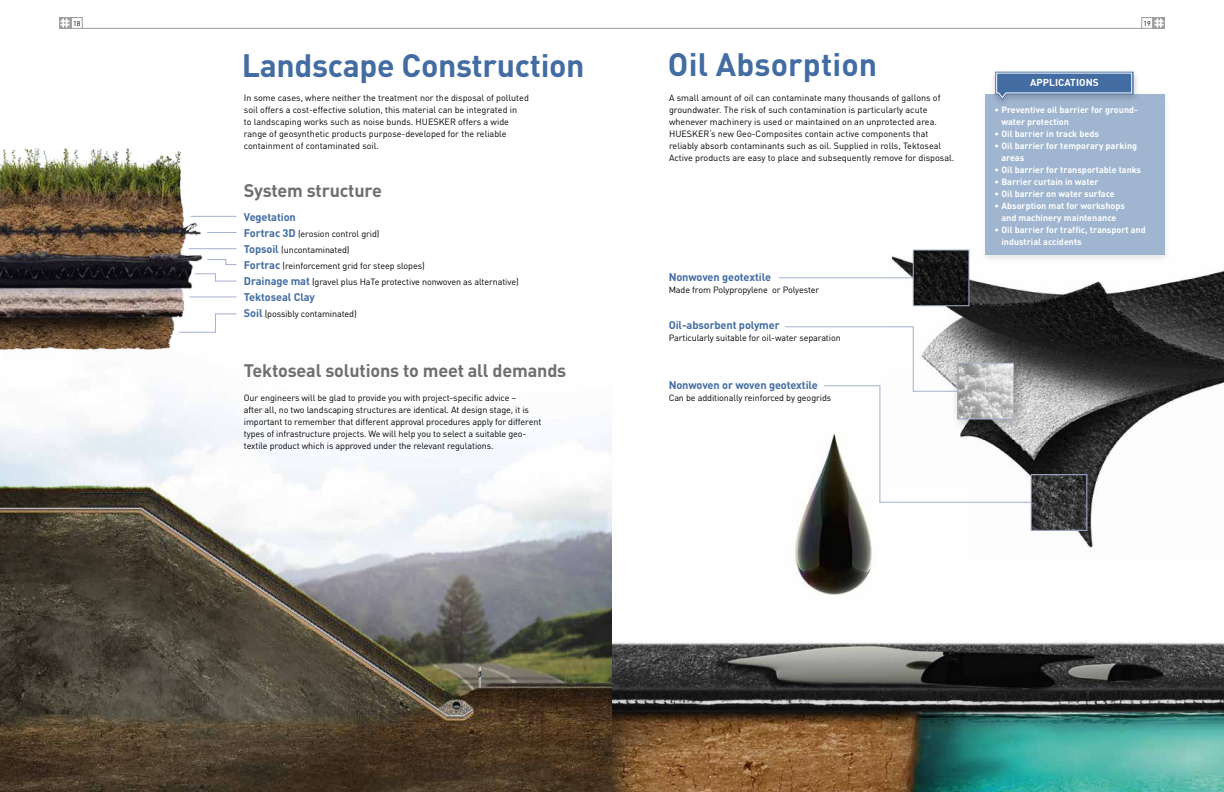
<style>
.page{position:relative;width:1224px;height:792px;background:#fff}
.page>*{position:absolute;margin:0;border:0;box-sizing:border-box;transform-origin:0 0}
.t1{font:700 32px "DINOT";letter-spacing:-.01em;color:#426ca2}
.t2{font:700 18px "DINOT";letter-spacing:-.01em;color:#706f6f}
.t3{font:700 11px "DINOT";letter-spacing:-.01em;color:#426ca2}
.t4{font:700 10px "DINOT";letter-spacing:.01em;color:#fff}
.t5{font:9px/12px "DINOT";letter-spacing:-.01em;color:#000}
.t6{font:700 9px/12px "DINOT";color:#fff}
.t7{font:7px "DINOT";color:#000}
.s1{font-weight:700;font-size:11px;color:#426ca2}
</style>
<div class="page">
<img style="left:612px;top:385px;width:612px;height:407px">
<img style="left:0;top:313px;width:612px;height:479px">
<svg style="left:59px;top:17px;width:12px;height:12px"></svg>
<svg style="left:60px;top:18px;width:9px;height:9px"></svg>
<div style="left:71px;top:17px;width:11px;height:12px;border:1px solid #9d9d9c"></div>
<hr style="left:82px;top:28px;width:530px;height:1px;background:#9d9d9c">
<svg style="left:1153px;top:17px;width:12px;height:12px"></svg>
<svg style="left:1155px;top:18px;width:9px;height:9px"></svg>
<div style="left:1142px;top:17px;width:11px;height:12px;border:1px solid #9d9d9c"></div>
<hr style="left:612px;top:28px;width:530px;height:1px;background:#9d9d9c">
<img style="left:0;top:148px;width:211px;height:213px">
<hr style="left:191px;top:216px;width:45px;height:1px;background:#a6b0d1">
<svg style="left:208px;top:232px;width:28px;height:1px"></svg>
<hr style="left:179px;top:332px;width:36px;height:1px;background:#a6b0d1">
<hr style="left:190px;top:297px;width:46px;height:1px;background:#a6b0d1">
<svg style="left:195px;top:274px;width:41px;height:8px"></svg>
<svg style="left:215px;top:314px;width:21px;height:18px"></svg>
<svg style="left:208px;top:259px;width:28px;height:6px"></svg>
<hr style="left:189px;top:248px;width:47px;height:1px;background:#a6b0d1">
<div style="left:980px;top:91px;width:192px;height:173px;background:#000;opacity:.2"></div>
<div style="left:986px;top:94px;width:179px;height:161px;background:#a0b5d0"></div>
<div style="left:990px;top:68px;width:150px;height:40px;background:#000;opacity:.2"></div>
<svg style="left:995px;top:72px;width:139px;height:28px;background:#6082ae"></svg>
<img style="left:885px;top:255px;width:339px;height:301px">
<hr style="left:913px;top:391px;width:78px;height:1px;background:#a6b0d1">
<hr style="left:779px;top:278px;width:187px;height:1px;background:#a6b0d1">
<hr style="left:880px;top:502px;width:198px;height:1px;background:#a6b0d1">
<hr style="left:913px;top:327px;width:1px;height:64px;background:#a6b0d1">
<hr style="left:880px;top:386px;width:1px;height:116px;background:#a6b0d1">
<hr style="left:785px;top:327px;width:128px;height:1px;background:#a6b0d1">
<hr style="left:824px;top:385px;width:56px;height:1px;background:#a6b0d1">
<img style="left:1033px;top:476px;width:52px;height:53px">
<div style="left:1031px;top:474px;width:56px;height:57px;border:1px solid #a6b0d1"></div>
<div style="left:951px;top:355px;width:75px;height:76px;background:#000;opacity:.3"></div>
<img style="left:960px;top:365px;width:52px;height:52px">
<div style="left:958px;top:363px;width:56px;height:56px;border:1px solid #a6b0d1"></div>
<img style="left:915px;top:252px;width:52px;height:52px">
<div style="left:913px;top:250px;width:56px;height:56px;border:1px solid #a6b0d1"></div>
<p class="t7" style="left:73px;top:19px;width:9px">18</p>
<p class="t7" style="left:1144px;top:19px;width:9px">19</p>
<h1 class="t1" style="left:242px;top:44px;width:344px">Landscape Construction</h1>
<p class="t5" style="left:244px;top:92px;width:287px">In some cases, where neither the treatment nor the disposal of polluted soil offers a cost-effective solution, this material can be integrated in<br>to landscaping works such as noise bunds. HUESKER offers a wide range of geosynthetic products purpose-developed for the reliable containment of contaminated soil.</p>
<h2 class="t2" style="left:244px;top:179px;width:140px">System structure</h2>
<p class="t3" style="left:244px;top:210px;width:53px">Vegetation</p>
<p class="t5" style="left:244px;top:226px;width:276px;line-height:16px"><span class="s1">Fortrac 3D</span> (erosion control grid)<br><span class="s1">Topsoil</span> (uncontaminated)<br><span class="s1">Fortrac</span> (reinforcement grid for steep slopes)<br><span class="s1">Drainage mat</span> (gravel plus HaTe protective nonwoven as alternative)</p>
<p class="t3" style="left:244px;top:290px;width:73px">Tektoseal Clay</p>
<p class="t5" style="left:244px;top:308px;width:114px"><span class="s1">Soil</span> (possibly contaminated)</p>
<h2 class="t2" style="left:244px;top:359px;width:324px">Tektoseal solutions to meet all demands</h2>
<p class="t5" style="left:244px;top:392px;width:299px">Our engineers will be glad to provide you with project-specific advice –<br>after all, no two landscaping structures are identical. At design stage, it is important to remember that different approval procedures apply for different types of infrastructure projects. We will help you to select a suitable geo&shy;textile product which is approved under the relevant regulations.</p>
<h1 class="t1" style="left:668px;top:44px;width:211px">Oil Absorption</h1>
<p class="t5" style="left:669px;top:92px;width:287px">A small amount of oil can contaminate many thousands of gallons of groundwater. The risk of such contamination is particularly acute whenever machinery is used or maintained on an unprotected area.<br>HUESKER‘s new Geo-Composites contain active components that reliably absorb contaminants such as oil. Supplied in rolls, Tektoseal Active products are easy to place and subsequently remove for disposal.</p>
<p class="t3" style="left:669px;top:270px;width:104px">Nonwoven geotextile</p>
<p class="t3" style="left:669px;top:318px;width:113px">Oil-absorbent polymer</p>
<p class="t5" style="left:669px;top:284px;width:152px">Made from Polypropylene or Polyester</p>
<p class="t5" style="left:669px;top:332px;width:174px">Particularly suitable for oil-water separation</p>
<p class="t3" style="left:669px;top:378px;width:151px">Nonwoven or woven geotextile</p>
<p class="t5" style="left:669px;top:392px;width:164px">Can be additionally reinforced by geogrids</p>
<p class="t4" style="left:1030px;top:76px;width:70px">APPLICATIONS</p>
<p class="t6" style="left:1001px;top:103px;width:138px;text-indent:-7px">• Preventive oil barrier for ground&shy;water protection</p>
<p class="t6" style="left:994px;top:127px;width:106px">• Oil barrier in track beds</p>
<p class="t6" style="left:1001px;top:139px;width:137px;text-indent:-7px">• Oil barrier for temporary parking areas</p>
<p class="t6" style="left:994px;top:163px;width:148px">• Oil barrier for transportable tanks</p>
<p class="t6" style="left:994px;top:175px;width:106px">• Barrier curtain in water</p>
<p class="t6" style="left:994px;top:187px;width:122px">• Oil barrier on water surface</p>
<p class="t6" style="left:994px;top:199px;width:132px;text-align:center">• Absorption mat for workshops and machinery maintenance</p>
<p class="t6" style="left:1001px;top:223px;width:146px;text-indent:-7px">• Oil barrier for traffic, transport and industrial accidents</p>
</div>
